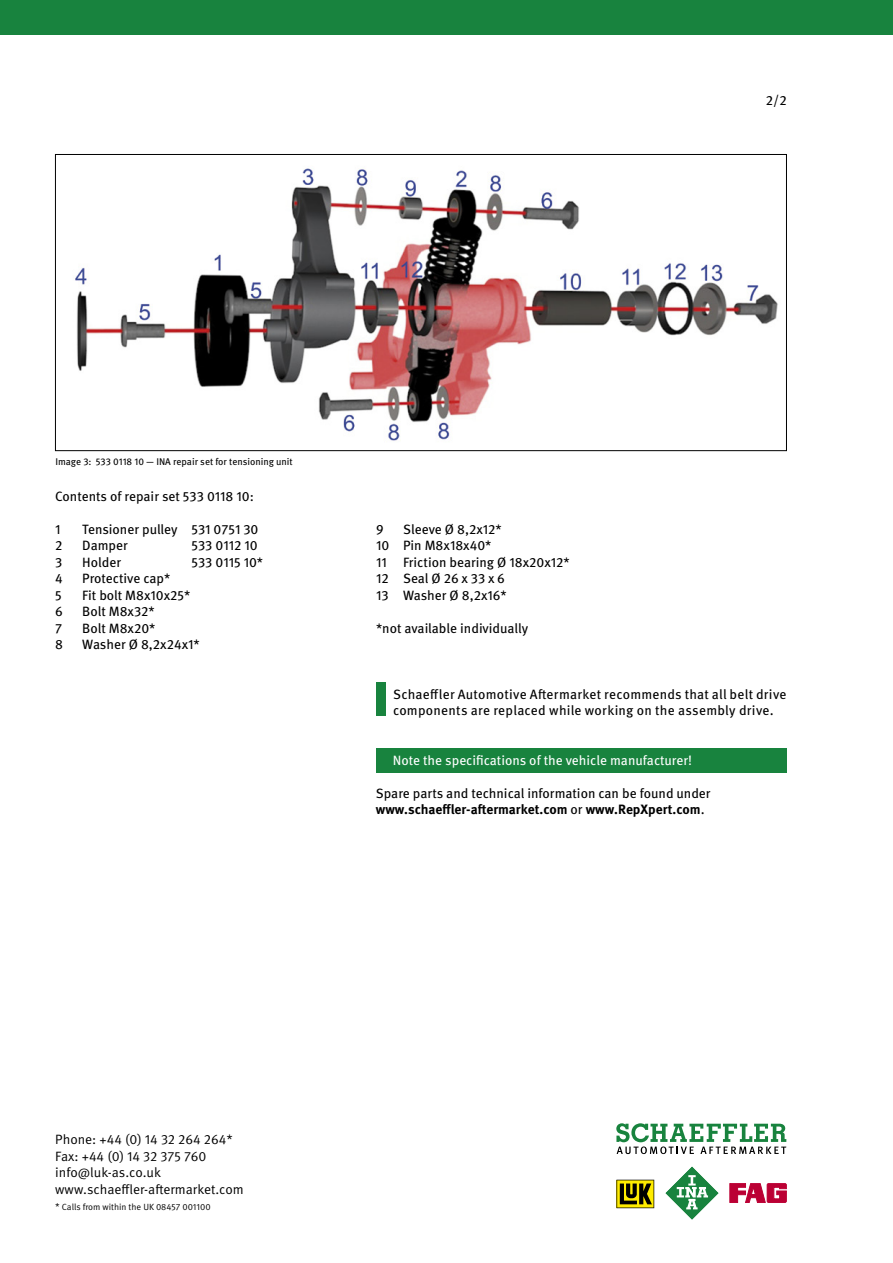
<style>
.page{position:relative;width:893px;height:1263px;background:#fff}
.page>*{position:absolute;margin:0;border:0;box-sizing:border-box;transform-origin:0 0}
.t1{font:13.5px/16.5px "Meta Pro";color:#000}
.t2{font:13.5px/16.5px "Meta Pro Norm";color:#000}
.t3{font:13.5px "Meta Pro";color:#fff}
.t4{font:9.75px "Meta Pro";color:#000}
.t5{font:9px "Meta Pro Norm";color:#000}
.s1{font-weight:700}
.s2{font-size:9.75px}
</style>
<div class="page">
<div style="left:376px;top:682px;width:10px;height:33px;background:#18833e"></div>
<img style="left:75px;top:168px;width:703px;height:273px">
<div style="left:376px;top:748px;width:410px;height:25px;background:#18833e"></div>
<svg style="left:616px;top:1180px;width:38px;height:28px"></svg>
<svg style="left:730px;top:1183px;width:56px;height:19px"></svg>
<svg style="left:665px;top:1166px;width:54px;height:54px"></svg>
<svg style="left:616px;top:1123px;width:170px;height:31px"></svg>
<div style="left:0;top:0;width:893px;height:34px;background:#18833e"></div>
<p class="t1" style="left:766px;top:91px;width:22px">2/2</p>
<p class="t4" style="left:55px;top:454px;width:239px">Image 3: 533 0118 10 — INA repair set for tensioning unit</p>
<p class="t1" style="left:55px;top:487px;width:200px">Contents of repair set 533 0118 10:</p>
<p class="t1" style="left:55px;top:520px;width:7px">1</p>
<p class="t1" style="left:82px;top:520px;width:178px">Tensioner pulley 531 0751 30</p>
<p class="t1" style="left:55px;top:536px;width:9px">2</p>
<p class="t1" style="left:82px;top:536px;width:47px">Damper</p>
<p class="t1" style="left:191px;top:536px;width:68px">533 0112 10</p>
<p class="t1" style="left:55px;top:553px;width:9px">3</p>
<p class="t1" style="left:82px;top:553px;width:40px">Holder</p>
<p class="t1" style="left:191px;top:553px;width:73px">533 0115 10*</p>
<p class="t1" style="left:55px;top:569px;width:9px">4</p>
<p class="t1" style="left:82px;top:569px;width:90px">Protective cap*</p>
<p class="t1" style="left:55px;top:586px;width:8px">5</p>
<p class="t1" style="left:82px;top:586px;width:110px">Fit bolt M8x10x25*</p>
<p class="t1" style="left:55px;top:602px;width:9px">6</p>
<p class="t1" style="left:82px;top:602px;width:74px">Bolt M8x32*</p>
<p class="t1" style="left:55px;top:619px;width:8px">7</p>
<p class="t1" style="left:82px;top:619px;width:75px">Bolt M8x20*</p>
<p class="t1" style="left:55px;top:635px;width:9px">8</p>
<p class="t1" style="left:82px;top:635px;width:119px">Washer Ø 8,2x24x1*</p>
<p class="t1" style="left:376px;top:520px;width:195px;text-indent:27px">Sleeve Ø 8,2x12*<br>10 Pin M8x18x40*<br>11 Friction bearing Ø 18x20x12*<br>12 Seal Ø 26 x 33 x 6<br>13 Washer Ø 8,2x16*</p>
<p class="t1" style="left:376px;top:619px;width:154px">*not available individually</p>
<p class="t1" style="left:376px;top:520px;width:9px">9</p>
<p class="t1" style="left:393px;top:685px;width:395px">Schaeffler Automotive Aftermarket recommends that all belt drive components are replaced while working on the assembly drive.</p>
<p class="t3" style="left:393px;top:750px;width:301px">Note the specifications of the vehicle manufacturer!</p>
<p class="t1" style="left:376px;top:784px;width:336px">Spare parts and technical information can be found under <span class="s1">www.schaeffler-aftermarket.com</span> or <span class="s1">www.RepXpert.com</span>.</p>
<p class="t2" style="left:55px;top:1130px;width:190px">Phone: +44 (0) 14 32 264 264*<br>Fax: +44 (0) 14 32 375 760 info@luk-as.co.uk www.schaeffler-aftermarket.com</p>
<p class="t5" style="left:55px;top:1200px;width:157px"><span class="s2">*</span> Calls from within the UK 08457 001100</p>
</div>
